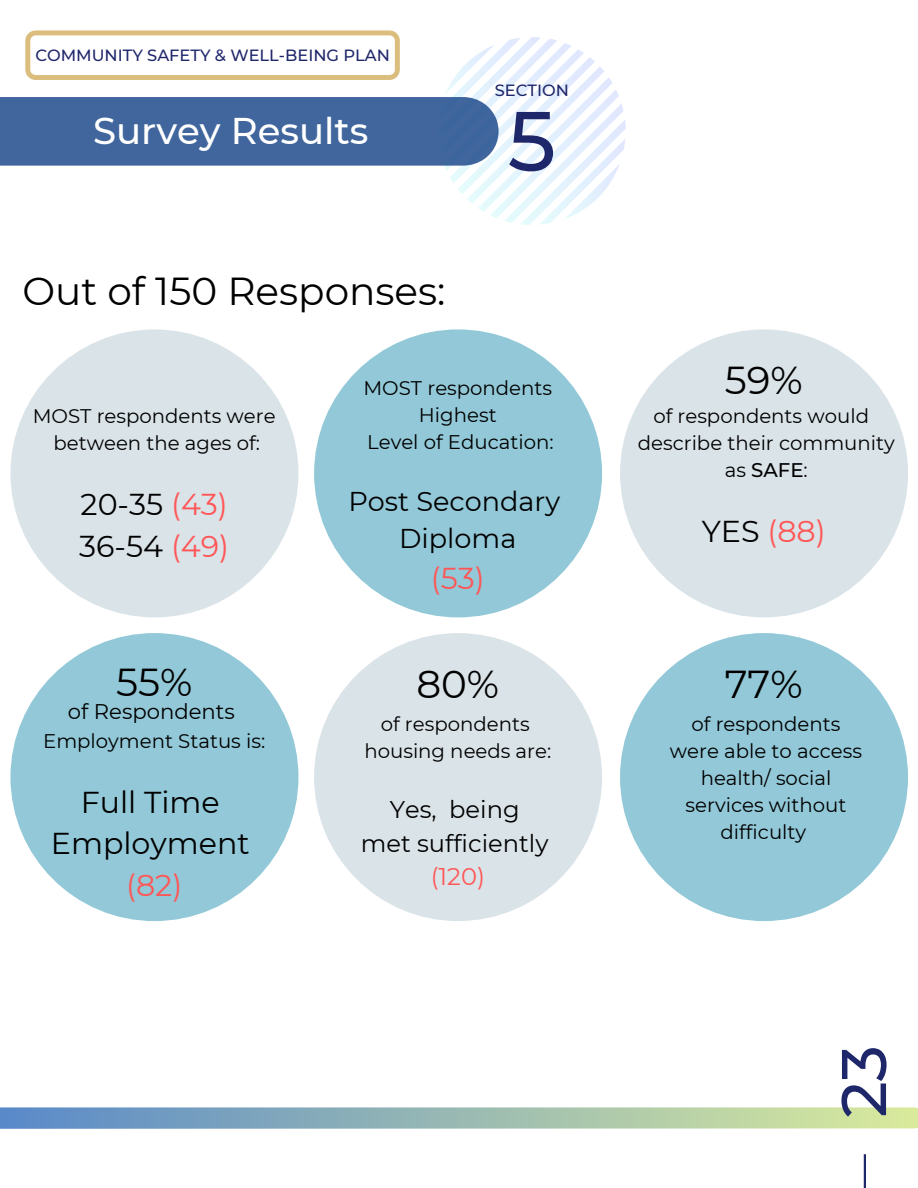
<style>
.page{position:relative;width:918px;height:1188px;background:#fff}
.page>*{position:absolute;margin:0;border:0;box-sizing:border-box;transform-origin:0 0}
.t1{font:500 84px "Montserrat";color:#1f276b}
.t2{font:500 63px "Montserrat";color:#1f276b}
.t3{font:39px "Montserrat";color:#000}
.t4{font:38.85px "Montserrat";color:#000}
.t5{font:500 37.2px "Montserrat";color:#fff}
.t6{font:30.15px/41.7px "Montserrat";color:#000}
.t7{font:30.15px "Montserrat";color:#ff5757}
.t8{font:27.15px/37.2px "Montserrat";color:#000;text-align:center}
.t9{font:24.15px/33.8px "Montserrat";color:#000;text-align:center}
.t10{font:24.15px "Montserrat";color:#ff5757}
.t11{font:21.15px "Montserrat";color:#000}
.t12{font:19.65px/27px "Montserrat";color:#000;text-align:center}
.t13{font:500 16.2px "Montserrat";color:#1f276b}
.s1{color:#ff5757}
.s2{font-weight:500}
.s3{color:#000}
</style>
<div class="page">
<svg style="left:0;top:30px;width:626px;height:195px"></svg>
<div style="left:10px;top:329px;width:288px;height:288px;background:#dae3e8;border-radius:50%"></div>
<div style="left:314px;top:329px;width:288px;height:288px;background:#92c8d7;border-radius:50%"></div>
<div style="left:10px;top:633px;width:288px;height:288px;background:#92c8d7;border-radius:50%"></div>
<svg style="left:0;top:1107px;width:918px;height:22px;background:#9cbcb5"></svg>
<div style="left:314px;top:633px;width:288px;height:288px;background:#dae3e8;border-radius:50%"></div>
<div style="left:620px;top:329px;width:288px;height:288px;background:#dae3e8;border-radius:50%"></div>
<div style="left:620px;top:633px;width:288px;height:288px;background:#92c8d7;border-radius:50%"></div>
<hr style="left:864px;top:1154px;width:2px;height:34px;background:#1f276b">
<p class="t13" style="left:35px;top:45px;width:356px">COMMUNITY SAFETY &amp; WELL-BEING PLAN</p>
<p class="t13" style="left:495px;top:80px;width:76px">SECTION</p>
<h3 class="t5" style="left:93px;top:108px;width:277px">Survey Results</h3>
<h1 class="t1" style="left:508px;top:89px;width:50px">5</h1>
<h3 class="t3" style="left:22px;top:268px;width:425px">Out of 150 Responses:</h3>
<p class="t12" style="left:33px;top:402px;width:244px">MOST respondents were between the ages of:</p>
<h3 class="t6" style="left:79px;top:484px;width:151px">20-35 <span class="s1">(43)<br></span>36-54 <span class="s1">(49)</span></h3>
<p class="t12" style="left:364px;top:375px;width:192px">MOST respondents<br>Highest<br>Level of Education:</p>
<h3 class="t8" style="left:348px;top:483px;width:213px">Post Secondary<br>Diploma</h3>
<h3 class="t7" style="left:431px;top:559px;width:55px">(53)</h3>
<h3 class="t4" style="left:116px;top:659px;width:78px">55%</h3>
<h3 class="t4" style="left:416px;top:660px;width:84px">80%</h3>
<p class="t11" style="left:68px;top:699px;width:169px">of Respondents</p>
<p class="t12" style="left:43px;top:727px;width:224px">Employment Status is:</p>
<h3 class="t6" style="left:51px;top:781px;width:200px;text-align:center">Full Time<br>Employment</h3>
<h3 class="t7" style="left:126px;top:867px;width:58px">(82)</h3>
<p class="t12" style="left:364px;top:711px;width:188px">of respondents housing needs are:</p>
<p class="t9" style="left:361px;top:792px;width:189px">Yes, being<br>met sufficiently</p>
<p class="t10" style="left:431px;top:862px;width:56px">(120)</p>
<h3 class="t4" style="left:725px;top:357px;width:79px">59%</h3>
<p class="t12" style="left:638px;top:402px;width:259px">of respondents would describe their community as <span class="s2">SAFE</span>:</p>
<h3 class="t7" style="left:702px;top:513px;width:126px"><span class="s3">YES</span> (88)</h3>
<h3 class="t4" style="left:725px;top:660px;width:80px">77%</h3>
<p class="t12" style="left:670px;top:711px;width:194px">of respondents were able to access health/ social services without difficulty</p>
<h2 class="t2" style="left:825px;top:1118px;width:74px;rotate:-90deg">23</h2>
</div>
